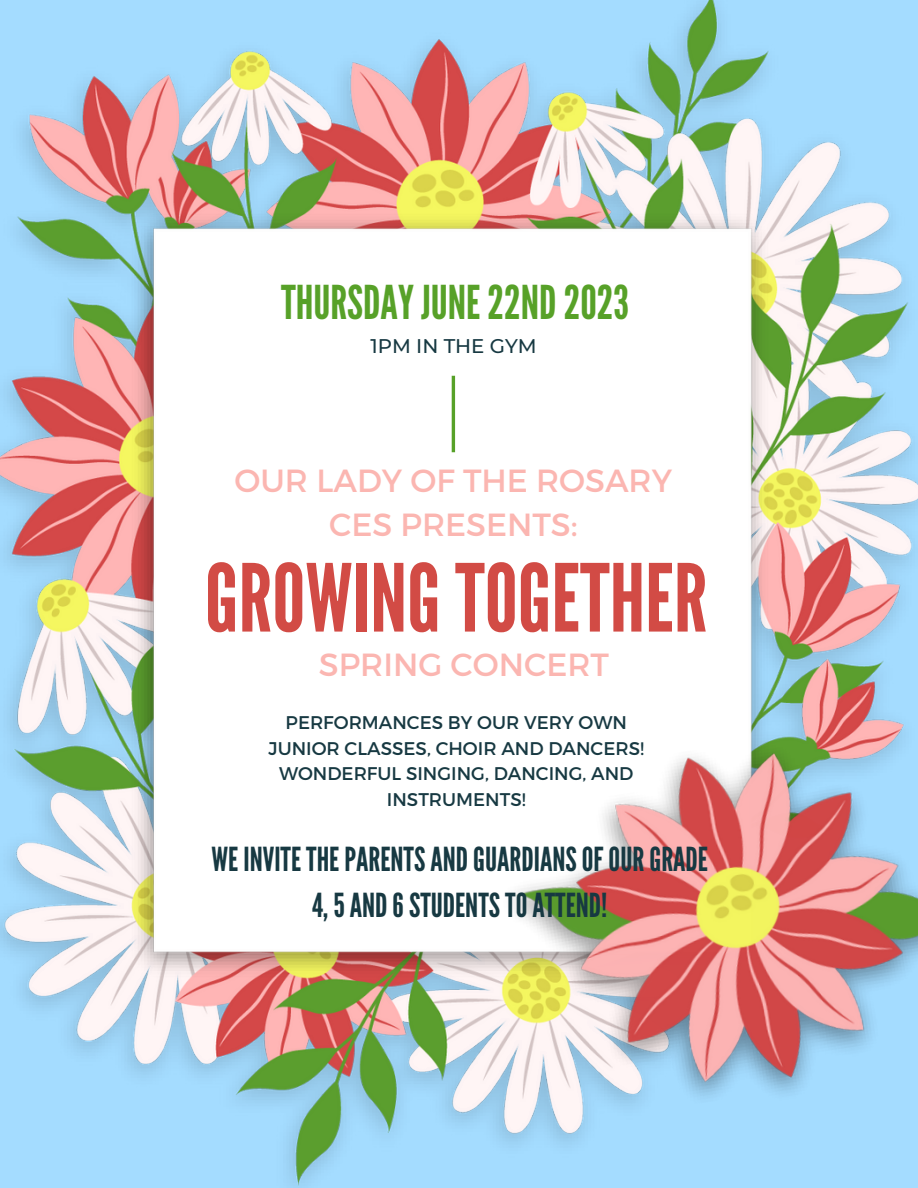
<style>
.page{position:relative;width:918px;height:1188px;background:#fff}
.page>*{position:absolute;margin:0;border:0;box-sizing:border-box;transform-origin:0 0}
.t1{font:93.45px "League Gothic";color:#d24b45}
.t2{font:46.5px "League Gothic";color:#57a128}
.t3{font:33px/46.2px "League Gothic";color:#173942;text-align:center}
.t4{font:31.95px/43.8px "Montserrat";color:#fbb6b1;text-align:center}
.t5{font:500 19.8px "Montserrat";color:#173942}
.t6{font:18.3px/25.3px "Montserrat";color:#173942;text-align:center}
</style>
<div class="page">
<img style="left:0;top:0;width:918px;height:1188px">
<img style="left:121px;top:203px;width:656px;height:783px">
<img style="left:463px;top:692px;width:455px;height:464px">
<hr style="left:452px;top:376px;width:3px;height:76px;background:#57a128">
<p class="t2" style="left:281px;top:276px;width:350px">THURSDAYJUNE22ND2023</p>
<p class="t5" style="left:370px;top:333px;width:168px">1PM IN THE GYM</p>
<p class="t4" style="left:235px;top:457px;width:439px">OUR LADY OF THE ROSARY<br>CES PRESENTS:</p>
<p class="t1" style="left:205px;top:544px;width:504px">GROWINGTOGETHER</p>
<p class="t4" style="left:319px;top:641px;width:292px">SPRING CONCERT</p>
<p class="t6" style="left:269px;top:709px;width:377px">PERFORMANCES BY OUR VERY OWN<br>JUNIOR CLASSES, CHOIR AND DANCERS!</p>
<p class="t6" style="left:279px;top:760px;width:356px">WONDERFUL SINGING, DANCING, AND<br>INSTRUMENTS!</p>
<p class="t3" style="left:212px;top:837px;width:498px">WE INVITETHEPARENTSANDGUARDIANSOFOURGRADE<br>4,5AND6STUDENTSTOATTEND!</p>
</div>
